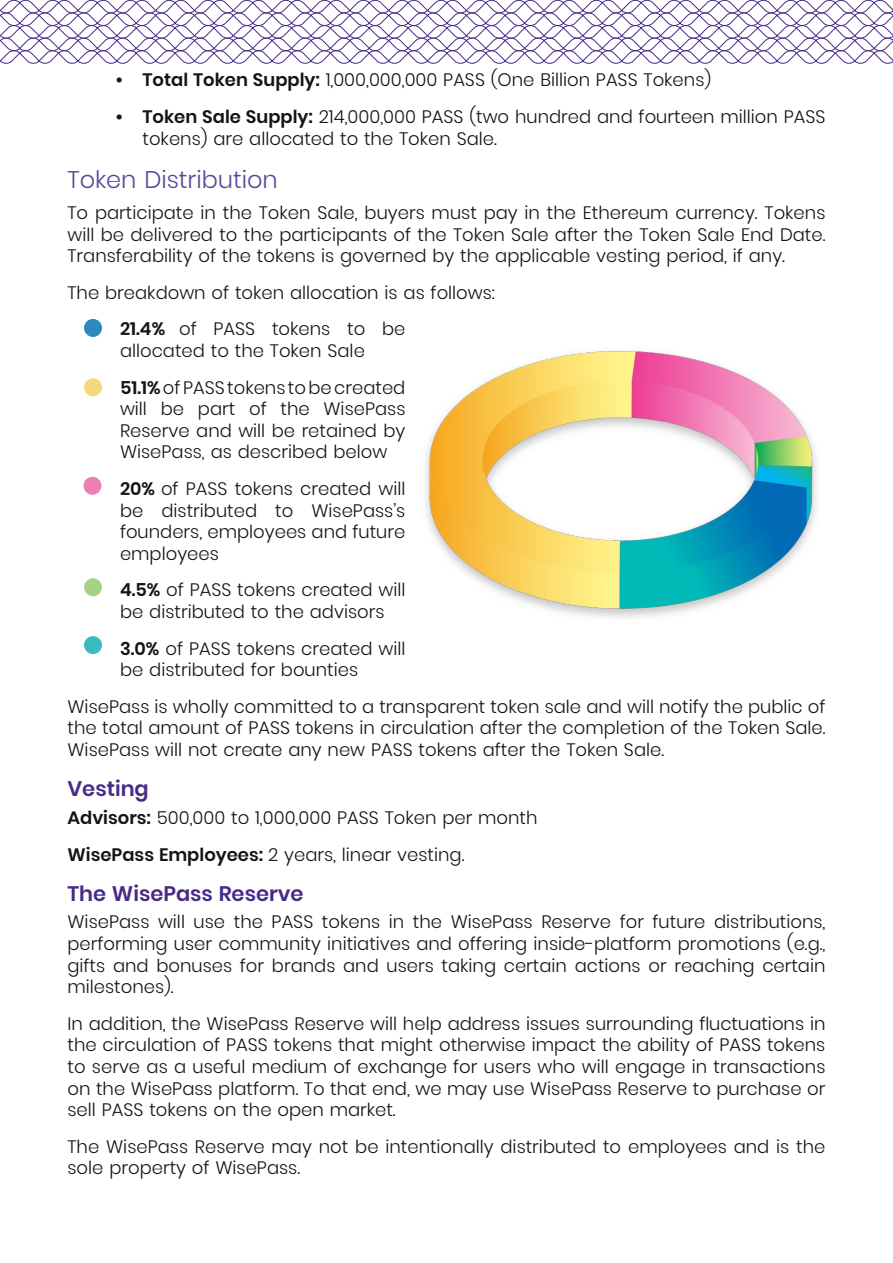
<style>
.page{position:relative;width:893px;height:1263px;background:#fff}
.page>*{position:absolute;margin:0;border:0;box-sizing:border-box;transform-origin:0 0}
.Heading_3{font:300 24px "Poppins";color:#5c459c}
.Heading_4{font:600 21px "Poppins";color:#482b88}
.t1{font:300 18px/21.6px "Poppins";color:#141414;text-align:justify}
.s1{font-weight:600}
</style>
<div class="page">
<svg style="left:0;top:0;width:893px;height:64px"></svg>
<div style="left:84px;top:319px;width:18px;height:18px;background:#2d89b9;border-radius:50%"></div>
<div style="left:84px;top:378px;width:18px;height:18px;background:#f5d77e;border-radius:50%"></div>
<div style="left:83px;top:477px;width:18px;height:18px;background:#ed7db5;border-radius:50%"></div>
<div style="left:84px;top:578px;width:18px;height:18px;background:#a5d383;border-radius:50%"></div>
<div style="left:84px;top:636px;width:18px;height:18px;background:#3bbabf;border-radius:50%"></div>
<img style="left:425px;top:351px;width:392px;height:267px">
<p class="t1" style="left:116px;top:69px;width:597px"><span class="s1">• Total Token Supply:</span> 1,000,000,000 PASS (One Billion PASS Tokens)</p>
<p class="t1" style="left:142px;top:106px;width:684px;text-indent:-27px"><span class="s1">• Token Sale Supply:</span> 214,000,000 PASS (two hundred and fourteen million PASS tokens) are allocated to the Token Sale.</p>
<p class="Heading_3" style="left:68px;top:166px;width:212px">Token Distribution</p>
<p class="t1" style="left:68px;top:202px;width:759px">To participate in the Token Sale, buyers must pay in the Ethereum currency. Tokens will be delivered to the participants of the Token Sale after the Token Sale End Date.<br>Transferability of the tokens is governed by the applicable vesting period, if any.</p>
<p class="t1" style="left:68px;top:282px;width:429px">The breakdown of token allocation is as follows:</p>
<p class="t1" style="left:120px;top:318px;width:287px"><span class="s1">21.4%</span> of PASS tokens to be allocated to the Token Sale</p>
<p class="t1" style="left:120px;top:377px;width:287px"><span class="s1">51.1%</span> of PASS tokens to be created will be part of the WisePass Reserve and will be retained by WisePass, as described below</p>
<p class="t1" style="left:120px;top:478px;width:287px"><span class="s1">20%</span> of PASS tokens created will be distributed to WisePass’s founders, employees and future employees</p>
<p class="t1" style="left:120px;top:579px;width:287px"><span class="s1">4.5%</span> of PASS tokens created will be distributed to the advisors</p>
<p class="t1" style="left:120px;top:638px;width:287px"><span class="s1">3.0%</span> of PASS tokens created will be distributed for bounties</p>
<p class="t1" style="left:68px;top:696px;width:759px">WisePass is wholly committed to a transparent token sale and will notify the public of the total amount of PASS tokens in circulation after the completion of the Token Sale.<br>WisePass will not create any new PASS tokens after the Token Sale.</p>
<p class="Heading_4" style="left:68px;top:777px;width:83px">Vesting</p>
<p class="t1" style="left:68px;top:807px;width:472px"><span class="s1">Advisors:</span> 500,000 to 1,000,000 PASS Token per month</p>
<p class="t1" style="left:68px;top:843px;width:397px"><span class="s1">WisePass Employees:</span> 2 years, linear vesting.</p>
<p class="Heading_4" style="left:68px;top:881px;width:238px">The WisePass Reserve</p>
<p class="t1" style="left:68px;top:911px;width:759px">WisePass will use the PASS tokens in the WisePass Reserve for future distributions, performing user community initiatives and offering inside-platform promotions (e.g., gifts and bonuses for brands and users taking certain actions or reaching certain milestones).</p>
<p class="t1" style="left:68px;top:1013px;width:759px">In addition, the WisePass Reserve will help address issues surrounding fluctuations in the circulation of PASS tokens that might otherwise impact the ability of PASS tokens to serve as a useful medium of exchange for users who will engage in transactions on the WisePass platform. To that end, we may use WisePass Reserve to purchase or sell PASS tokens on the open market.</p>
<p class="t1" style="left:68px;top:1136px;width:759px">The WisePass Reserve may not be intentionally distributed to employees and is the sole property of WisePass.</p>
</div>
